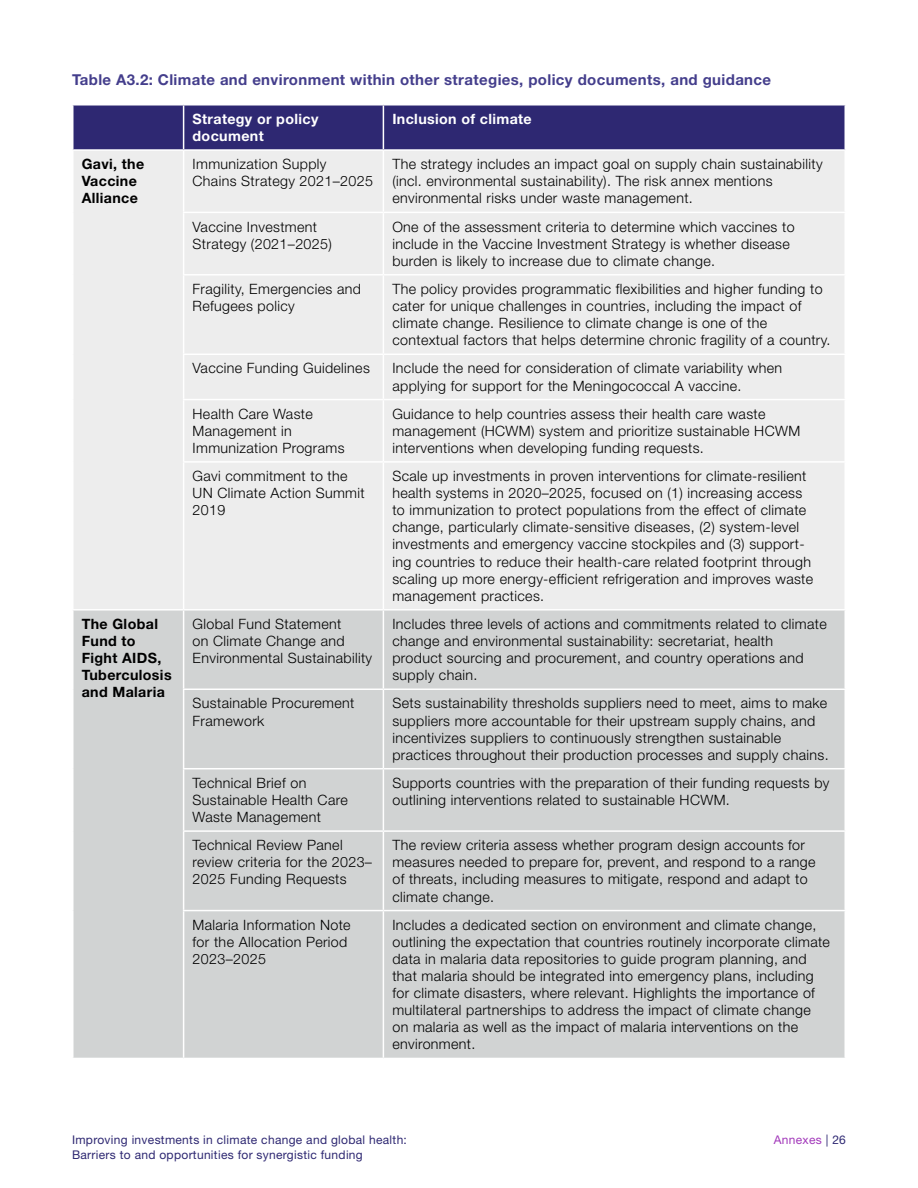
<style>
.page{position:relative;width:918px;height:1188px;background:#fff}
.page>*{position:absolute;margin:0;border:0;box-sizing:border-box;transform-origin:0 0}
.Figure_title{font:700 15px "Helvetica Neue LT Std";letter-spacing:.025em;color:#443e8c}
.table_body{font:300 14.25px/17.1px "Helvetica Neue LT Std";letter-spacing:.025em;color:#000}
.table_body-2{font:700 14.25px/17.1px "Helvetica Neue LT Std";letter-spacing:.025em;color:#000}
.table_header{font:700 14.25px/17.1px "Helvetica Neue LT Std";letter-spacing:.025em;color:#fff}
.t1{font:12px/14.4px "Helvetica Neue LT Std";letter-spacing:.025em;color:#2e2872}
.t2{font:12px "Helvetica Neue LT Std";letter-spacing:.025em;color:#a238ba}
.s1{color:#2e2872}
</style>
<div class="page">
<div style="left:74px;top:106px;width:770px;height:43px;background:#2e2872"></div>
<div style="left:74px;top:151px;width:770px;height:458px;background:#ededed"></div>
<div style="left:74px;top:611px;width:770px;height:447px;background:#d1d3d3"></div>
<hr style="left:183px;top:106px;width:1px;height:43px;background:#fff">
<hr style="left:383px;top:106px;width:1px;height:43px;background:#fff">
<hr style="left:383px;top:151px;width:1px;height:61px;background:#fff">
<hr style="left:183px;top:212px;width:200px;height:1px;background:#fff">
<hr style="left:383px;top:212px;width:463px;height:1px;background:#fff">
<hr style="left:383px;top:213px;width:1px;height:61px;background:#fff">
<hr style="left:183px;top:274px;width:200px;height:2px;background:#fff">
<hr style="left:383px;top:274px;width:463px;height:2px;background:#fff">
<hr style="left:383px;top:276px;width:1px;height:78px;background:#fff">
<hr style="left:183px;top:354px;width:200px;height:1px;background:#fff">
<hr style="left:383px;top:354px;width:463px;height:1px;background:#fff">
<hr style="left:383px;top:355px;width:1px;height:44px;background:#fff">
<hr style="left:183px;top:399px;width:200px;height:1px;background:#fff">
<hr style="left:383px;top:399px;width:463px;height:1px;background:#fff">
<hr style="left:383px;top:400px;width:1px;height:61px;background:#fff">
<hr style="left:183px;top:461px;width:200px;height:2px;background:#fff">
<hr style="left:383px;top:461px;width:463px;height:2px;background:#fff">
<hr style="left:383px;top:463px;width:1px;height:146px;background:#fff">
<hr style="left:383px;top:611px;width:1px;height:78px;background:#fff">
<hr style="left:183px;top:689px;width:200px;height:1px;background:#fff">
<hr style="left:383px;top:689px;width:463px;height:1px;background:#fff">
<hr style="left:383px;top:690px;width:1px;height:78px;background:#fff">
<hr style="left:183px;top:768px;width:200px;height:1px;background:#fff">
<hr style="left:383px;top:768px;width:463px;height:1px;background:#fff">
<hr style="left:383px;top:769px;width:1px;height:61px;background:#fff">
<hr style="left:183px;top:830px;width:200px;height:2px;background:#fff">
<hr style="left:383px;top:830px;width:463px;height:2px;background:#fff">
<hr style="left:383px;top:832px;width:1px;height:78px;background:#fff">
<hr style="left:183px;top:910px;width:200px;height:1px;background:#fff">
<hr style="left:383px;top:910px;width:463px;height:1px;background:#fff">
<hr style="left:383px;top:911px;width:1px;height:147px;background:#fff">
<hr style="left:183px;top:151px;width:1px;height:61px;background:#fff">
<hr style="left:183px;top:213px;width:1px;height:61px;background:#fff">
<hr style="left:183px;top:276px;width:1px;height:78px;background:#fff">
<hr style="left:183px;top:355px;width:1px;height:44px;background:#fff">
<hr style="left:183px;top:400px;width:1px;height:61px;background:#fff">
<hr style="left:183px;top:463px;width:1px;height:146px;background:#fff">
<hr style="left:183px;top:611px;width:1px;height:78px;background:#fff">
<hr style="left:183px;top:690px;width:1px;height:78px;background:#fff">
<hr style="left:183px;top:769px;width:1px;height:61px;background:#fff">
<hr style="left:183px;top:832px;width:1px;height:78px;background:#fff">
<hr style="left:183px;top:911px;width:1px;height:147px;background:#fff">
<p class="Figure_title" style="left:72px;top:70px;width:701px">Table A3.2: Climate and environment within other strategies, policy documents, and guidance</p>
<p class="table_header" style="left:193px;top:110px;width:127px">Strategy or policy document</p>
<p class="table_header" style="left:392px;top:110px;width:141px">Inclusion of climate</p>
<p class="table_body-2" style="left:82px;top:155px;width:64px">Gavi, the<br>Vaccine<br>Alliance</p>
<p class="table_body" style="left:193px;top:155px;width:182px">Immunization Supply<br>Chains Strategy 2021–2025</p>
<p class="table_body" style="left:392px;top:155px;width:432px">The strategy includes an impact goal on supply chain sustainability (incl. environmental sustainability). The risk annex mentions environmental risks under waste management.</p>
<p class="table_body" style="left:193px;top:218px;width:141px">Vaccine Investment<br>Strategy (2021–2025)</p>
<p class="table_body" style="left:392px;top:218px;width:404px">One of the assessment criteria to determine which vaccines to include in the Vaccine Investment Strategy is whether disease burden is likely to increase due to climate change.</p>
<p class="table_body" style="left:193px;top:280px;width:170px">Fragility, Emergencies and<br>Refugees policy</p>
<p class="table_body" style="left:392px;top:280px;width:440px">The policy provides programmatic flexibilities and higher funding to cater for unique challenges in countries, including the impact of climate change. Resilience to climate change is one of the contextual factors that helps determine chronic fragility of a country.</p>
<p class="table_body" style="left:193px;top:360px;width:179px">Vaccine Funding Guidelines</p>
<p class="table_body" style="left:392px;top:360px;width:391px">Include the need for consideration of climate variability when applying for support for the Meningococcal A vaccine.</p>
<p class="table_body" style="left:193px;top:405px;width:154px">Health Care Waste<br>Management in<br>Immunization Programs</p>
<p class="table_body" style="left:392px;top:405px;width:409px">Guidance to help countries assess their health care waste management (HCWM) system and prioritize sustainable HCWM interventions when developing funding requests.</p>
<p class="table_body" style="left:193px;top:467px;width:174px">Gavi commitment to the<br>UN Climate Action Summit<br>2019</p>
<p class="table_body" style="left:392px;top:467px;width:422px">Scale up investments in proven interventions for climate-resilient health systems in 2020–2025, focused on (1) increasing access to immunization to protect populations from the effect of climate change, particularly climate-sensitive diseases, (2) system-level investments and emergency vaccine stockpiles and (3) support&shy;ing countries to reduce their health-care related footprint through scaling up more energy-efficient refrigeration and improves waste management practices.</p>
<p class="table_body-2" style="left:82px;top:615px;width:91px">The Global<br>Fund to<br>Fight AIDS,<br>Tuberculosis and Malaria</p>
<p class="table_body" style="left:193px;top:615px;width:181px">Global Fund Statement<br>on Climate Change and<br>Environmental Sustainability</p>
<p class="table_body" style="left:392px;top:615px;width:436px">Includes three levels of actions and commitments related to climate change and environmental sustainability: secretariat, health<br>product sourcing and procurement, and country operations and supply chain.</p>
<p class="table_body" style="left:193px;top:695px;width:163px">Sustainable Procurement<br>Framework</p>
<p class="table_body" style="left:392px;top:695px;width:438px">Sets sustainability thresholds suppliers need to meet, aims to make suppliers more accountable for their upstream supply chains, and incentivizes suppliers to continuously strengthen sustainable practices throughout their production processes and supply chains.</p>
<p class="table_body" style="left:193px;top:774px;width:157px">Technical Brief on<br>Sustainable Health Care<br>Waste Management</p>
<p class="table_body" style="left:392px;top:774px;width:439px">Supports countries with the preparation of their funding requests by outlining interventions related to sustainable HCWM.</p>
<p class="table_body" style="left:193px;top:836px;width:181px">Technical Review Panel review criteria for the 2023–<br>2025 Funding Requests</p>
<p class="table_body" style="left:392px;top:836px;width:425px">The review criteria assess whether program design accounts for measures needed to prepare for, prevent, and respond to a range of threats, including measures to mitigate, respond and adapt to climate change.</p>
<p class="table_body" style="left:193px;top:916px;width:160px">Malaria Information Note for the Allocation Period<br>2023–2025</p>
<p class="table_body" style="left:392px;top:916px;width:439px">Includes a dedicated section on environment and climate change, outlining the expectation that countries routinely incorporate climate data in malaria data repositories to guide program planning, and that malaria should be integrated into emergency plans, including for climate disasters, where relevant. Highlights the importance of multilateral partnerships to address the impact of climate change on malaria as well as the impact of malaria interventions on the environment.</p>
<p class="t1" style="left:72px;top:1133px;width:336px">Improving investments in climate change and global health:<br>Barriers to and opportunities for synergistic funding</p>
<p class="t2" style="left:774px;top:1133px;width:74px">Annexes <span class="s1">| 26</span></p>
</div>
